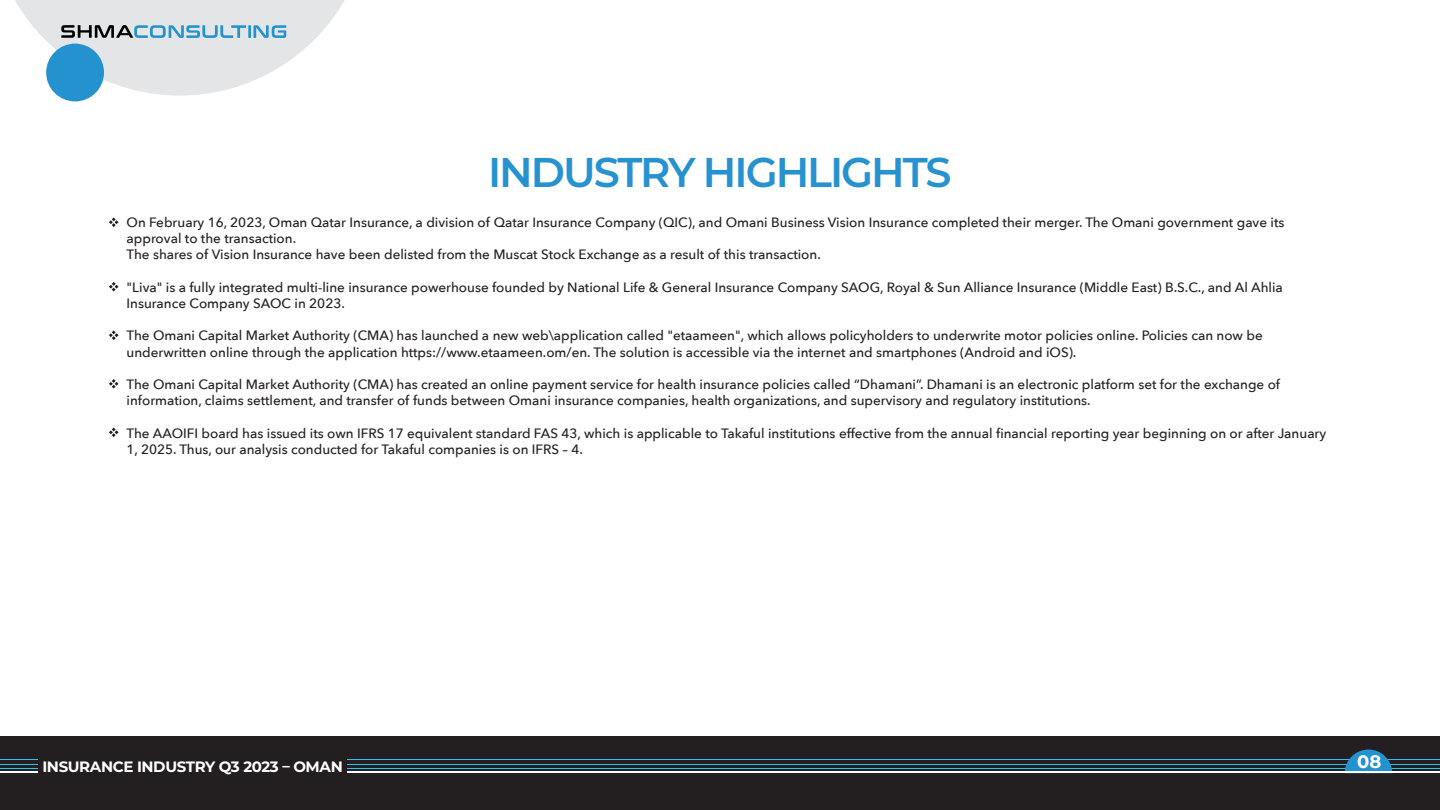
<style>
.page{position:relative;width:1440px;height:810px;background:#fff}
.page>*{position:absolute;margin:0;border:0;box-sizing:border-box;transform-origin:0 0}
.t1{font:600 41.55px "Montserrat";letter-spacing:-.05em;color:#2792d0}
.t2{font:700 18px "Montserrat";color:#fff}
.t3{font:700 15px "Montserrat";letter-spacing:-.025em;color:#fff}
.t4{font:500 13.5px/16.2px "Avenir Next";color:#231f20}
</style>
<div class="page">
<div style="left:0;top:736px;width:1440px;height:74px;background:#231f20"></div>
<hr style="left:0;top:759px;width:38px;height:1px;background:#30c0f0">
<hr style="left:347px;top:759px;width:1093px;height:1px;background:#30c0f0">
<hr style="left:0;top:764px;width:38px;height:1px;background:#30c0f0">
<hr style="left:347px;top:764px;width:1093px;height:1px;background:#30c0f0">
<hr style="left:0;top:768px;width:38px;height:1px;background:#30c0f0">
<hr style="left:347px;top:768px;width:1093px;height:1px;background:#30c0f0">
<hr style="left:0;top:772px;width:38px;height:1px;background:#fff">
<svg style="left:1345px;top:750px;width:47px;height:22px"></svg>
<hr style="left:347px;top:772px;width:1093px;height:1px;background:#fff">
<div style="left:46px;top:44px;width:58px;height:57px;background:#2592d0;border-radius:50%"></div>
<svg style="left:15px;top:0;width:330px;height:96px"></svg>
<svg style="left:109px;top:217px;width:9px;height:10px"></svg>
<svg style="left:109px;top:282px;width:9px;height:9px"></svg>
<svg style="left:109px;top:330px;width:9px;height:10px"></svg>
<svg style="left:109px;top:379px;width:9px;height:10px"></svg>
<svg style="left:109px;top:428px;width:9px;height:9px"></svg>
<h1 class="t1" style="left:488px;top:143px;width:465px">INDUSTRY HIGHLIGHTS</h1>
<p class="t4" style="left:127px;top:214px;width:1159px">On February 16, 2023, Oman Qatar Insurance, a division of Qatar Insurance Company (QIC), and Omani Business Vision Insurance completed their merger. The Omani government gave its approval to the transaction.<br>The shares of Vision Insurance have been delisted from the Muscat Stock Exchange as a result of this transaction.</p>
<p class="t4" style="left:127px;top:279px;width:1158px">"Liva" is a fully integrated multi-line insurance powerhouse founded by National Life &amp; General Insurance Company SAOG, Royal &amp; Sun Alliance Insurance (Middle East) B.S.C., and Al Ahlia<br>Insurance Company SAOC in 2023.</p>
<p class="t4" style="left:127px;top:327px;width:1138px">The Omani Capital Market Authority (CMA) has launched a new web\application called "etaameen", which allows policyholders to underwrite motor policies online. Policies can now be underwritten online through the application https://www.etaameen.om/en. The solution is accessible via the internet and smartphones (Android and iOS).</p>
<p class="t4" style="left:127px;top:376px;width:1155px">The Omani Capital Market Authority (CMA) has created an online payment service for health insurance policies called “Dhamani”. Dhamani is an electronic platform set for the exchange of information, claims settlement, and transfer of funds between Omani insurance companies, health organizations, and supervisory and regulatory institutions.</p>
<p class="t4" style="left:127px;top:424px;width:1201px">The AAOIFI board has issued its own IFRS 17 equivalent standard FAS 43, which is applicable to Takaful institutions effective from the annual financial reporting year beginning on or after January<br>1, 2025. Thus, our analysis conducted for Takaful companies is on IFRS – 4.</p>
<p class="t3" style="left:42px;top:755px;width:302px">INSURANCE INDUSTRY Q3 2023 – OMAN</p>
<h2 class="t2" style="left:1357px;top:749px;width:26px">08</h2>
</div>
